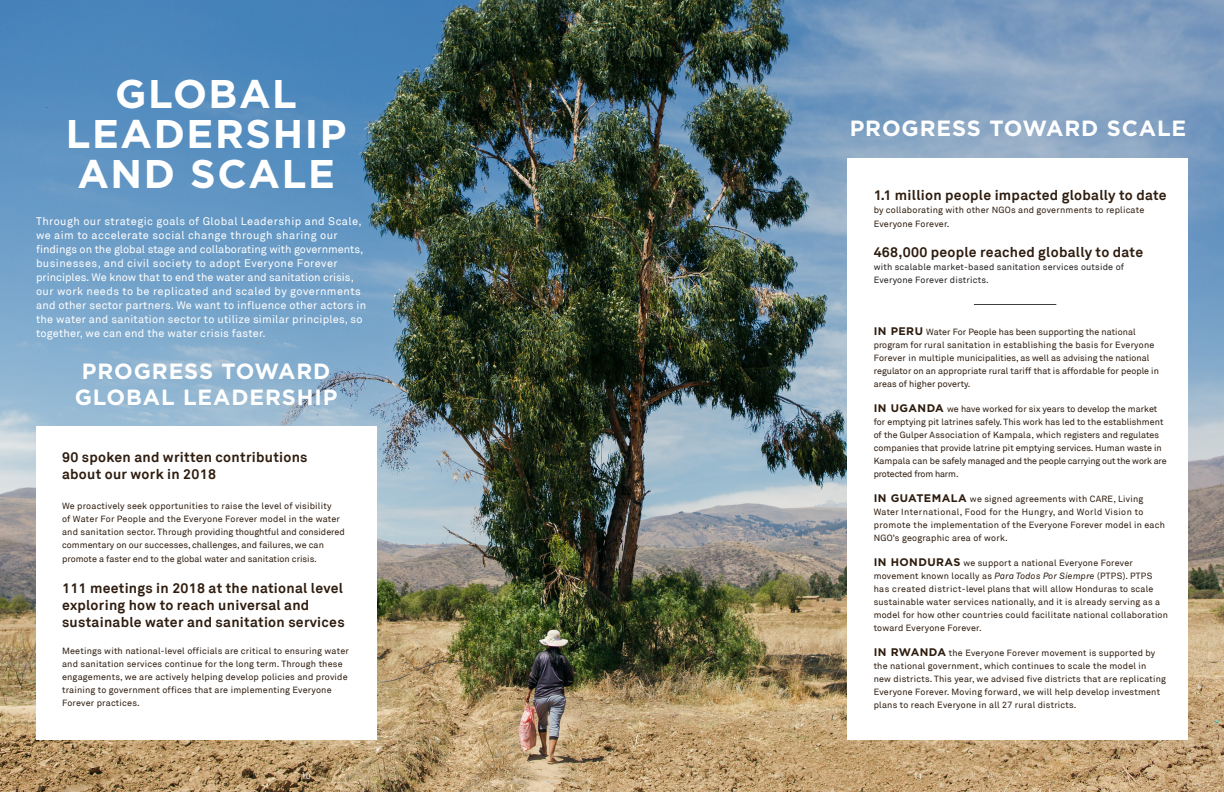
<style>
.page{position:relative;width:1224px;height:792px;background:#fff}
.page>*{position:absolute;margin:0;border:0;box-sizing:border-box;transform-origin:0 0}
.t1{font:700 40px "Gotham";letter-spacing:.04em;color:#fff}
.t2{font:700 22px/26px "Gotham";letter-spacing:.04em;color:#fff;text-align:center}
.Body{font:700 14px/17px "Akkurat";letter-spacing:.02em;color:#2e1c0e}
.Body-2{font:11px/14px "Akkurat";letter-spacing:.02em;color:#fff}
.Body-3{font:11px/14px "Akkurat";letter-spacing:.04em;color:#fff}
.Body-4{font:9px/13px "Akkurat";letter-spacing:.02em;color:#2e1c0e}
.t3{font:9px "Akkurat";letter-spacing:.02em;color:#231f20}
.Body-5{font:9px "Akkurat";color:#2e1c0e}
.Body-6{font:8px "Akkurat";color:#fff}
.s1{font-family:"Gotham";font-weight:700;font-size:11px}
.s2{font-style:italic}
</style>
<div class="page">
<img style="left:0;top:0;width:1224px;height:792px">
<div style="left:36px;top:426px;width:340px;height:314px;background:#fff"></div>
<div style="left:848px;top:158px;width:340px;height:582px;background:#fff"></div>
<hr style="left:974px;top:304px;width:82px;height:1px;background:#3e3e3f">
<p class="t1" style="left:115px;top:67px;width:183px">GLOBAL</p>
<p class="t1" style="left:66px;top:107px;width:282px">LEADERSHIP</p>
<p class="t1" style="left:77px;top:147px;width:259px">AND SCALE</p>
<p class="Body-3" style="left:36px;top:214px;width:327px">Through our strategic goals of Global Leadership and Scale, we aim to accelerate social change through sharing our</p>
<p class="Body-2" style="left:36px;top:242px;width:332px">findings on the global stage and collaborating with governments, businesses, and civil society to adopt Everyone Forever principles. We know that to end the water and sanitation crisis, our work needs to be replicated and scaled by governments and other sector partners. We want to influence other actors in the water and sanitation sector to utilize similar principles, so together, we can end the water crisis faster.</p>
<p class="t2" style="left:75px;top:358px;width:264px">PROGRESS TOWARD<br>GLOBAL LEADERSHIP</p>
<p class="Body" style="left:62px;top:449px;width:247px">90 spoken and written contributions</p>
<p class="Body" style="left:62px;top:466px;width:155px">about our work in 2018</p>
<p class="Body-4" style="left:62px;top:500px;width:284px">We proactively seek opportunities to raise the level of visibility<br>of Water For People and the Everyone Forever model in the water and sanitation sector. Through providing thoughtful and considered commentary on our successes, challenges, and failures, we can</p>
<p class="Body-5" style="left:62px;top:554px;width:256px">promote a faster end to the global water and sanitation crisis.</p>
<p class="Body" style="left:62px;top:580px;width:284px">111 meetings in 2018 at the national level exploring how to reach universal and sustainable water and sanitation services</p>
<p class="Body-4" style="left:62px;top:645px;width:288px">Meetings with national-level officials are critical to ensuring water and sanitation services continue for the long term. Through these engagements, we are actively helping develop policies and provide training to government offices that are implementing Everyone Forever practices.</p>
<p class="t2" style="left:850px;top:115px;width:338px">PROGRESS TOWARD SCALE</p>
<p class="Body" style="left:874px;top:187px;width:295px">1.1 million people impacted globally to date</p>
<p class="Body-4" style="left:874px;top:203px;width:272px;line-height:14px">by collaborating with other NGOs and governments to replicate<br>Everyone Forever.</p>
<p class="Body" style="left:874px;top:244px;width:271px">468,000 people reached globally to date</p>
<p class="t3" style="left:874px;top:262px;width:252px">with scalable market-based sanitation services outside of</p>
<p class="t3" style="left:874px;top:275px;width:117px">Everyone Forever districts.</p>
<p class="Body-4" style="left:874px;top:326px;width:287px"><span class="s1">IN PERU</span> Water For People has been supporting the national program for rural sanitation in establishing the basis for Everyone Forever in multiple municipalities, as well as advising the national regulator on an appropriate rural tariff that is affordable for people in areas of higher poverty.</p>
<p class="Body-4" style="left:874px;top:403px;width:295px"><span class="s1">IN UGANDA</span> we have worked for six years to develop the market for emptying pit latrines safely. This work has led to the establishment of the Gulper Association of Kampala, which registers and regulates companies that provide latrine pit emptying services. Human waste in Kampala can be safely managed and the people carrying out the work are protected from harm.</p>
<p class="Body-4" style="left:874px;top:493px;width:293px"><span class="s1">IN GUATEMALA</span> we signed agreements with CARE, Living Water International, Food for the Hungry, and World Vision to promote the implementation of the Everyone Forever model in each NGO’s geographic area of work.</p>
<p class="Body-4" style="left:874px;top:557px;width:296px"><span class="s1">IN HONDURAS</span> we support a national Everyone Forever movement known locally as <span class="s2">Para Todos Por Siempre</span> (PTPS). PTPS has created district-level plans that will allow Honduras to scale sustainable water services nationally, and it is already serving as a model for how other countries could facilitate national collaboration toward Everyone Forever.</p>
<p class="Body-4" style="left:874px;top:647px;width:294px"><span class="s1">IN RWANDA</span> the Everyone Forever movement is supported by the national government, which continues to scale the model in new districts. This year, we advised five districts that are replicating Everyone Forever. Moving forward, we will help develop investment plans to reach Everyone in all 27 rural districts.</p>
<p class="Body-6" style="left:302px;top:771px;width:10px">10</p>
<p class="Body-6" style="left:914px;top:771px;width:10px">11</p>
</div>
